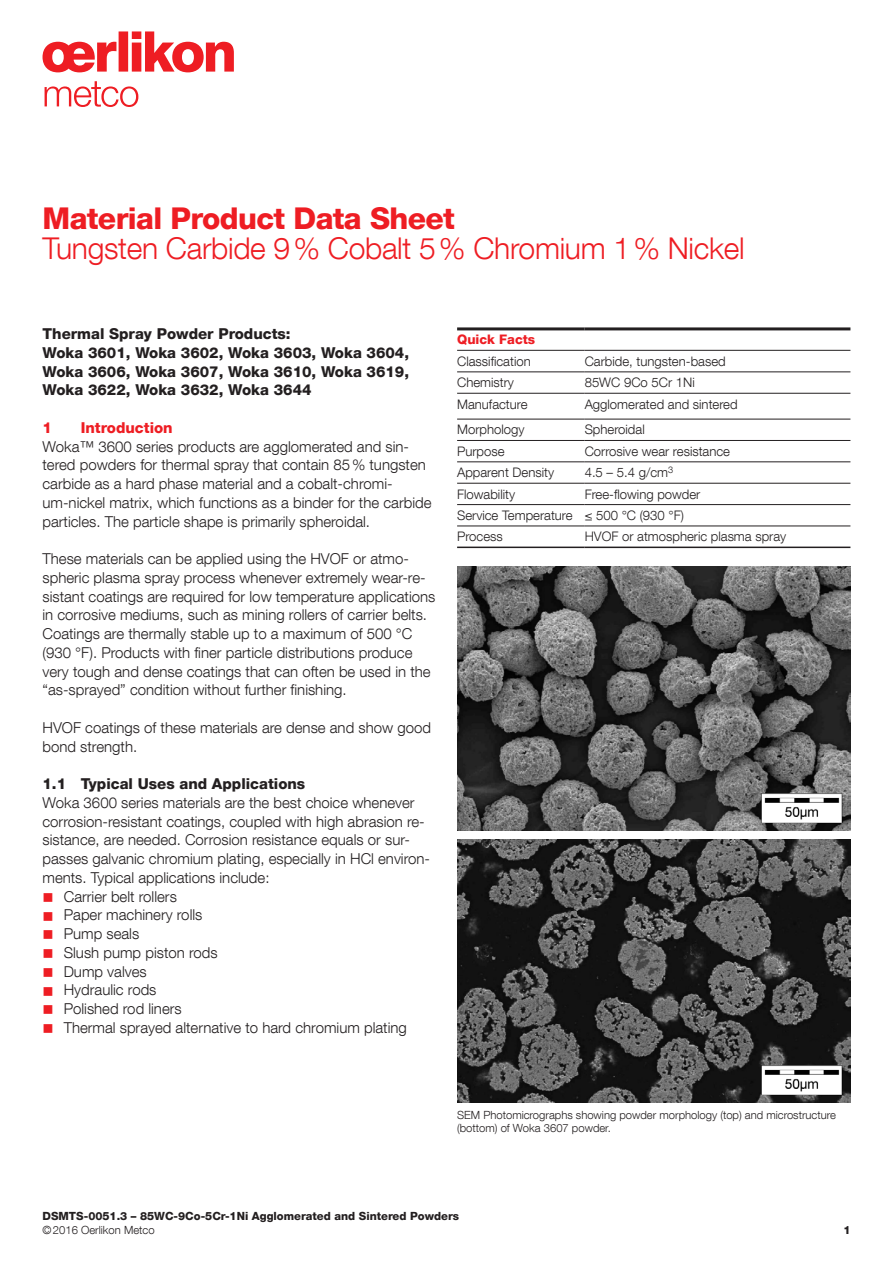
<style>
.page{position:relative;width:893px;height:1263px;background:#fff}
.page>*{position:absolute;margin:0;border:0;box-sizing:border-box;transform-origin:0 0}
.t1{font:300 30px "Helvetica Neue LT Com";letter-spacing:-.01em;color:#ee1d23}
.t2{font:800 30px "Helvetica Neue LT Com";letter-spacing:-.02em;color:#ee1d23}
.t3{font:300 15px/18.8px "Helvetica Neue LT Com";color:#231f20}
.t4{font:800 15px/18.8px "Helvetica Neue LT Com";color:#231f20}
.t5{font:800 15px "Helvetica Neue LT Com";color:#ee1d23}
.t6{font:300 13.2px/21.3px "Helvetica Neue LT Com";color:#231f20}
.t7{font:800 13.2px "Helvetica Neue LT Com";color:#ee1d23}
.t8{font:300 11.25px/13.2px "Helvetica Neue LT Com";color:#231f20}
.t9{font:800 11.25px "Helvetica Neue LT Com";color:#231f20}
.s1{color:#ee1d23}
</style>
<div class="page">
<svg style="left:43px;top:31px;width:191px;height:41px"></svg>
<svg style="left:45px;top:81px;width:93px;height:26px"></svg>
<hr style="left:457px;top:372px;width:128px;height:1px;background:#231f20">
<hr style="left:585px;top:372px;width:265px;height:1px;background:#231f20">
<hr style="left:457px;top:393px;width:128px;height:1px;background:#231f20">
<hr style="left:585px;top:393px;width:265px;height:1px;background:#231f20">
<hr style="left:457px;top:419px;width:128px;height:1px;background:#231f20">
<hr style="left:585px;top:419px;width:265px;height:1px;background:#231f20">
<hr style="left:457px;top:440px;width:128px;height:1px;background:#231f20">
<hr style="left:585px;top:440px;width:265px;height:1px;background:#231f20">
<hr style="left:457px;top:462px;width:128px;height:1px;background:#231f20">
<hr style="left:585px;top:462px;width:265px;height:1px;background:#231f20">
<hr style="left:457px;top:483px;width:128px;height:1px;background:#231f20">
<hr style="left:585px;top:483px;width:265px;height:1px;background:#231f20">
<hr style="left:457px;top:504px;width:128px;height:1px;background:#231f20">
<hr style="left:585px;top:504px;width:265px;height:1px;background:#231f20">
<hr style="left:457px;top:526px;width:128px;height:1px;background:#231f20">
<hr style="left:585px;top:526px;width:265px;height:1px;background:#231f20">
<hr style="left:457px;top:327px;width:128px;height:3px;background:#231f20">
<hr style="left:585px;top:327px;width:265px;height:3px;background:#231f20">
<hr style="left:457px;top:350px;width:128px;height:1px;background:#231f20">
<hr style="left:585px;top:350px;width:265px;height:1px;background:#231f20">
<hr style="left:457px;top:547px;width:128px;height:1px;background:#231f20">
<hr style="left:585px;top:547px;width:265px;height:1px;background:#231f20">
<img style="left:457px;top:567px;width:393px;height:263px">
<img style="left:457px;top:839px;width:393px;height:264px">
<h1 class="t2" style="left:43px;top:201px;width:414px">Material Product Data Sheet</h1>
<h1 class="t1" style="left:43px;top:230px;width:704px">Tungsten Carbide 9% Cobalt 5% Chromium 1% Nickel</h1>
<p class="t4" style="left:43px;top:324px;width:368px">Thermal Spray Powder Products:<br>Woka 3601, Woka 3602, Woka 3603, Woka 3604, Woka 3606, Woka 3607, Woka 3610, Woka 3619, Woka 3622, Woka 3632, Woka 3644</p>
<p class="t5" style="left:43px;top:419px;width:11px">1</p>
<p class="t5" style="left:81px;top:419px;width:93px">Introduction</p>
<p class="t3" style="left:43px;top:437px;width:390px">Woka™ 3600 series products are agglomerated and sin&shy;tered powders for thermal spray that contain 85% tungsten carbide as a hard phase material and a cobalt-chromi&shy;um-nickel matrix, which functions as a binder for the carbide particles. The particle shape is primarily spheroidal.</p>
<p class="t3" style="left:43px;top:549px;width:394px">These materials can be applied using the HVOF or atmo&shy;spheric plasma spray process whenever extremely wear-re&shy;sistant coatings are required for low temperature applications in corrosive mediums, such as mining rollers of carrier belts.<br>Coatings are thermally stable up to a maximum of 500 °C (930 °F). Products with finer particle distributions produce very tough and dense coatings that can often be used in the “as-sprayed” condition without further finishing.</p>
<p class="t3" style="left:43px;top:718px;width:390px">HVOF coatings of these materials are dense and show good bond strength.</p>
<p class="t4" style="left:43px;top:774px;width:264px">1.1 Typical Uses and Applications</p>
<p class="t3" style="left:43px;top:793px;width:389px">Woka 3600 series materials are the best choice whenever corrosion-resistant coatings, coupled with high abrasion re&shy;sistance, are needed. Corrosion resistance equals or sur&shy;passes galvanic chromium plating, especially in HCl environ&shy;ments. Typical applications include:</p>
<p class="t3" style="left:43px;top:887px;width:136px"><span class="s1">■</span> Carrier belt rollers</p>
<p class="t3" style="left:43px;top:905px;width:161px"><span class="s1">■</span> Paper machinery rolls</p>
<p class="t3" style="left:42px;top:924px;width:98px"><span class="s1">■</span> Pump seals</p>
<p class="t3" style="left:42px;top:943px;width:177px"><span class="s1">■</span> Slush pump piston rods</p>
<p class="t3" style="left:42px;top:962px;width:106px"><span class="s1">■</span> Dump valves</p>
<p class="t3" style="left:42px;top:980px;width:116px"><span class="s1">■</span> Hydraulic rods</p>
<p class="t3" style="left:42px;top:999px;width:141px"><span class="s1">■</span> Polished rod liners</p>
<p class="t3" style="left:42px;top:1018px;width:366px"><span class="s1">■</span> Thermal sprayed alternative to hard chromium plating</p>
<p class="t7" style="left:457px;top:332px;width:80px">Quick Facts</p>
<p class="t6" style="left:457px;top:350px;width:75px">Classification</p>
<p class="t6" style="left:585px;top:350px;width:142px">Carbide, tungsten-based</p>
<p class="t6" style="left:457px;top:372px;width:58px">Chemistry</p>
<p class="t6" style="left:585px;top:372px;width:112px">85WC 9Co 5Cr 1Ni</p>
<p class="t6" style="left:457px;top:393px;width:72px">Manufacture</p>
<p class="t6" style="left:585px;top:393px;width:154px">Agglomerated and sintered</p>
<p class="t6" style="left:457px;top:419px;width:69px">Morphology</p>
<p class="t6" style="left:585px;top:419px;width:62px">Spheroidal</p>
<p class="t6" style="left:457px;top:440px;width:49px">Purpose</p>
<p class="t6" style="left:585px;top:440px;width:147px">Corrosive wear resistance</p>
<p class="t6" style="left:457px;top:462px;width:98px">Apparent Density</p>
<p class="t6" style="left:585px;top:462px;width:90px">4.5 – 5.4 g/cm<sup>3</sup></p>
<p class="t6" style="left:457px;top:483px;width:60px">Flowability</p>
<p class="t6" style="left:457px;top:483px;width:245px;text-indent:128px">Free-flowing powder<br>Service Temperature ≤ 500 °C (930 °F)<br>Process</p>
<p class="t6" style="left:585px;top:526px;width:203px">HVOF or atmospheric plasma spray</p>
<p class="t8" style="left:457px;top:1108px;width:380px">SEM Photomicrographs showing powder morphology (top) and microstructure (bottom) of Woka 3607 powder.</p>
<p class="t9" style="left:43px;top:1209px;width:418px">DSMTS-0051.3 – 85WC-9Co-5Cr-1Ni Agglomerated and Sintered Powders</p>
<p class="t8" style="left:43px;top:1223px;width:114px">©2016 Oerlikon Metco</p>
<p class="t9" style="left:843px;top:1223px;width:9px">1</p>
</div>
